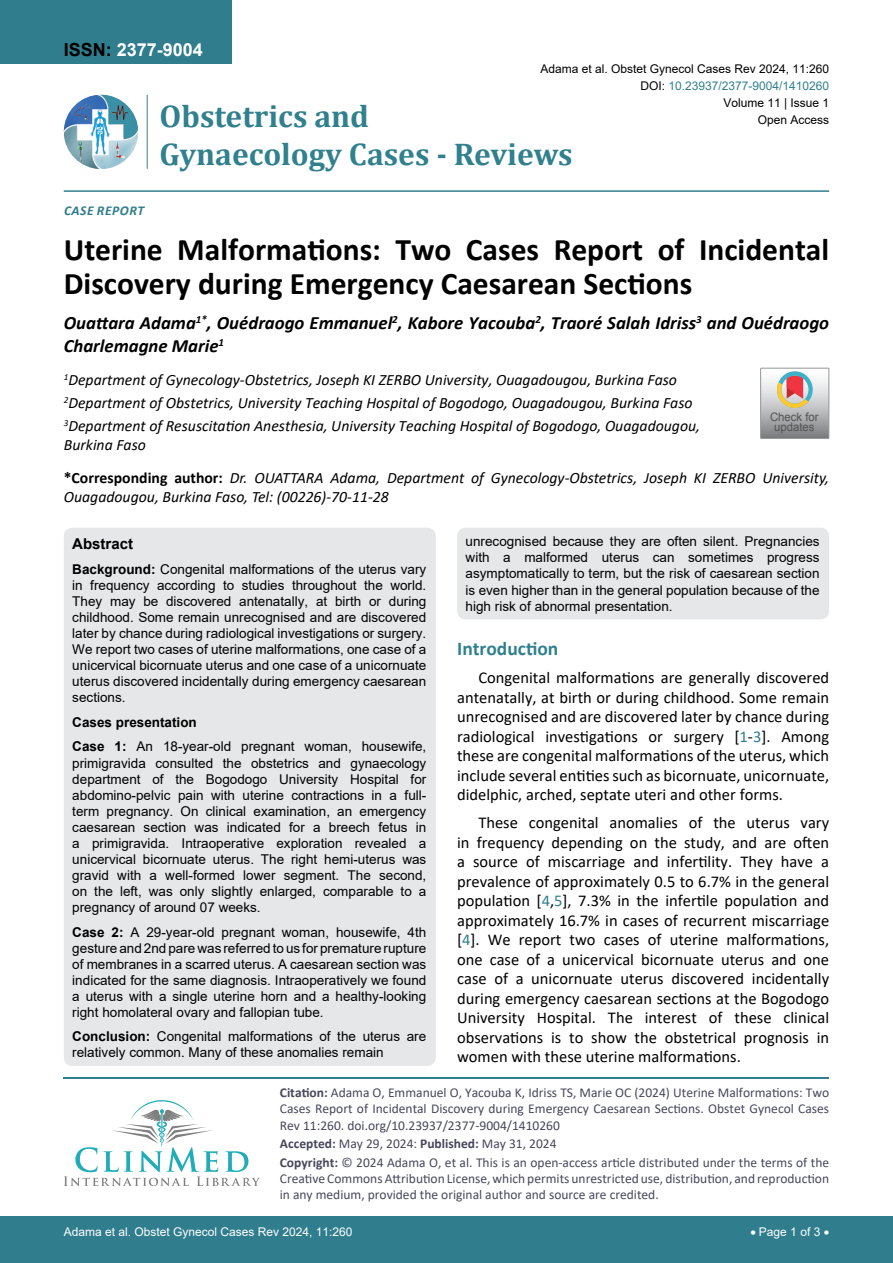
<style>
.page{position:relative;width:893px;height:1263px;background:#fff}
.page>*{position:absolute;margin:0;border:0;box-sizing:border-box;transform-origin:0 0}
.t1{font:700 31.5px/34.5px "Calibri";color:#000}
.t2{font:700 31.5px/37.8px "Cambria";color:#30808d}
.t3{font:700 19.5px "Calibri";color:#30808d}
.t4{font:italic 700 18.75px/22.5px "Calibri";color:#000}
.t5{font:700 18px "Arial";color:#fff}
.t6{font:16.5px/19.5px "Calibri";color:#000;text-align:justify}
.t7{font:italic 15.75px/23.1px "Calibri";color:#000}
.t8{font:700 15px "Arial";color:#000}
.t9{font:13.5px/16px "Arial";color:#000;text-align:justify}
.t10{font:13.5px/16.2px "Calibri";color:#47475c}
.t11{font:italic 700 13.5px "Calibri";letter-spacing:.04em;color:#307d8d}
.t12{font:12px "Arial";color:#000}
.t13{font:12px "Arial";color:#fff}
.t14{font:12px "Arial";color:#30808d}
.t15{font:11.7px/10.1px "Arial";color:#535353;text-align:center}
.s1{color:#000}
.s2{font-weight:700;font-style:normal}
.s3{font-weight:700}
.s4{color:#30808d}
</style>
<div class="page">
<hr style="left:64px;top:1077px;width:765px;height:1px;background:#30808d">
<svg style="left:64px;top:1100px;width:196px;height:86px"></svg>
<div style="left:0;top:1217px;width:893px;height:46px;background:#307d8d"></div>
<div style="left:0;top:0;width:231px;height:64px;background:#307d8d"></div>
<hr style="left:64px;top:190px;width:765px;height:2px;background:#307d8d">
<img style="left:64px;top:95px;width:74px;height:74px;border-radius:37px">
<hr style="left:147px;top:95px;width:1px;height:74px;background:#307d8d">
<div style="left:64px;top:528px;width:372px;height:538px;background:#e6e7e8;border-radius:9px"></div>
<div style="left:760px;top:368px;width:69px;height:71px;border:1px solid #939598"></div>
<svg style="left:761px;top:368px;width:68px;height:70px;background:#bdb6b3"></svg>
<div style="left:457px;top:528px;width:372px;height:91px;background:#e6e7e8;border-radius:9px"></div>
<h3 class="t5" style="left:64px;top:37px;width:141px"><span class="s1">ISSN:</span> 2377-9004</h3>
<p class="t11" style="left:64px;top:201px;width:17px">Case</p>
<p class="t11" style="left:97px;top:201px;width:33px">Report</p>
<p class="t12" style="left:540px;top:60px;width:290px">Adama et al. Obstet Gynecol Cases Rev 2024, 11:260</p>
<p class="t12" style="left:723px;top:95px;width:107px">Volume 11 | Issue 1</p>
<p class="t14" style="left:640px;top:77px;width:190px"><span class="s1">DOI:</span> 10.23937/2377-9004/1410260</p>
<h1 class="t2" style="left:160px;top:96px;width:415px">Obstetrics and<br>Gynaecology Cases - Reviews</h1>
<p class="t12" style="left:758px;top:112px;width:73px">Open Access</p>
<h1 class="t1" style="left:64px;top:231px;width:767px">Uterine Malformations: Two Cases Report of Incidental<br>Discovery during Emergency Caesarean Sections</h1>
<h3 class="t4" style="left:64px;top:311px;width:767px">Ouattara Adama<sup>1*</sup>, Ouédraogo Emmanuel<sup>2</sup>, Kabore Yacouba<sup>2</sup>, Traoré Salah Idriss<sup>3</sup> and Ouédraogo<br>Charlemagne Marie<sup>1</sup></h3>
<p class="t7" style="left:64px;top:368px;width:638px"><sup>1</sup>Department of Gynecology-Obstetrics, Joseph KI ZERBO University, Ouagadougou, Burkina Faso<br><sup>2</sup>Department of Obstetrics, University Teaching Hospital of Bogodogo, Ouagadougou, Burkina Faso<br><sup>3</sup>Department of Resuscitation Anesthesia, University Teaching Hospital of Bogodogo, Ouagadougou,</p>
<p class="t7" style="left:64px;top:433px;width:84px">Burkina Faso</p>
<p class="t15" style="left:770px;top:411px;width:50px">Check for updates</p>
<p class="t7" style="left:64px;top:468px;width:767px;line-height:18.9px"><span class="s2">*Corresponding author:</span> Dr. OUATTARA Adama, Department of Gynecology-Obstetrics, Joseph KI ZERBO University,<br>Ouagadougou, Burkina Faso, Tel: (00226)-70-11-28</p>
<p class="t9" style="left:466px;top:533px;width:355px">unrecognised because they are often silent. Pregnancies with a malformed uterus can sometimes progress asymptomatically to term, but the risk of caesarean section is even higher than in the general population because of the high risk of abnormal presentation.</p>
<p class="t8" style="left:72px;top:533px;width:62px">Abstract</p>
<p class="t9" style="left:72px;top:561px;width:355px"><span class="s3">Background:</span> Congenital malformations of the uterus vary in frequency according to studies throughout the world.<br>They may be discovered antenatally, at birth or during childhood. Some remain unrecognised and are discovered later by chance during radiological investigations or surgery.<br>We report two cases of uterine malformations, one case of a unicervical bicornuate uterus and one case of a unicornuate uterus discovered incidentally during emergency caesarean sections.</p>
<p class="t9" style="left:72px;top:710px;width:355px;line-height:24.6px"><span class="s3">Cases presentation<br>Case 1:</span> An 18-year-old pregnant woman, housewife,</p>
<p class="t9" style="left:72px;top:755px;width:356px">primigravida consulted the obstetrics and gynaecology department of the Bogodogo University Hospital for abdomino-pelvic pain with uterine contractions in a full&shy;term pregnancy. On clinical examination, an emergency caesarean section was indicated for a breech fetus in a primigravida. Intraoperative exploration revealed a unicervical bicornuate uterus. The right hemi-uterus was gravid with a well-formed lower segment. The second, on the left, was only slightly enlarged, comparable to a pregnancy of around 07 weeks.</p>
<p class="t9" style="left:72px;top:924px;width:356px"><span class="s3">Case 2:</span> A 29-year-old pregnant woman, housewife, 4th gesture and 2nd pare was referred to us for premature rupture of membranes in a scarred uterus. A caesarean section was indicated for the same diagnosis. Intraoperatively we found a uterus with a single uterine horn and a healthy-looking right homolateral ovary and fallopian tube.</p>
<p class="t9" style="left:72px;top:1028px;width:355px"><span class="s3">Conclusion:</span> Congenital malformations of the uterus are relatively common. Many of these anomalies remain</p>
<h2 class="t3" style="left:457px;top:635px;width:103px">Introduction</h2>
<p class="t6" style="left:457px;top:668px;width:374px;text-indent:21px">Congenital malformations are generally discovered antenatally, at birth or during childhood. Some remain unrecognised and are discovered later by chance during radiological investigations or surgery [<span class="s4">1</span>-<span class="s4">3</span>]. Among these are congenital malformations of the uterus, which include several entities such as bicornuate, unicornuate, didelphic, arched, septate uteri and other forms.</p>
<p class="t6" style="left:457px;top:813px;width:374px;text-indent:21px">These congenital anomalies of the uterus vary in frequency depending on the study, and are often a source of miscarriage and infertility. They have a prevalence of approximately 0.5 to 6.7% in the general population [<span class="s4">4</span>,<span class="s4">5</span>], 7.3% in the infertile population and approximately 16.7% in cases of recurrent miscarriage [<span class="s4">4</span>]. We report two cases of uterine malformations, one case of a unicervical bicornuate uterus and one case of a unicornuate uterus discovered incidentally during emergency caesarean sections at the Bogodogo University Hospital. The interest of these clinical observations is to show the obstetrical prognosis in women with these uterine malformations.</p>
<p class="t10" style="left:280px;top:1084px;width:551px;text-align:justify"><span class="s3">Citation:</span> Adama O, Emmanuel O, Yacouba K, Idriss TS, Marie OC (2024) Uterine Malformations: Two Cases Report of Incidental Discovery during Emergency Caesarean Sections. Obstet Gynecol Cases Rev 11:260. doi.org/10.23937/2377-9004/1410260</p>
<p class="t10" style="left:280px;top:1134px;width:551px;line-height:18.6px"><span class="s3">Accepted:</span> May 29, 2024: <span class="s3">Published:</span> May 31, 2024<br><span class="s3">Copyright:</span> © 2024 Adama O, et al. This is an open-access article distributed under the terms of the</p>
<p class="t10" style="left:280px;top:1170px;width:551px">Creative Commons Attribution License, which permits unrestricted use, distribution, and reproduction in any medium, provided the original author and source are credited.</p>
<p class="t13" style="left:64px;top:1223px;width:290px">Adama et al. Obstet Gynecol Cases Rev 2024, 11:260</p>
<p class="t13" style="left:750px;top:1223px;width:80px">• Page 1 of 3 •</p>
</div>
